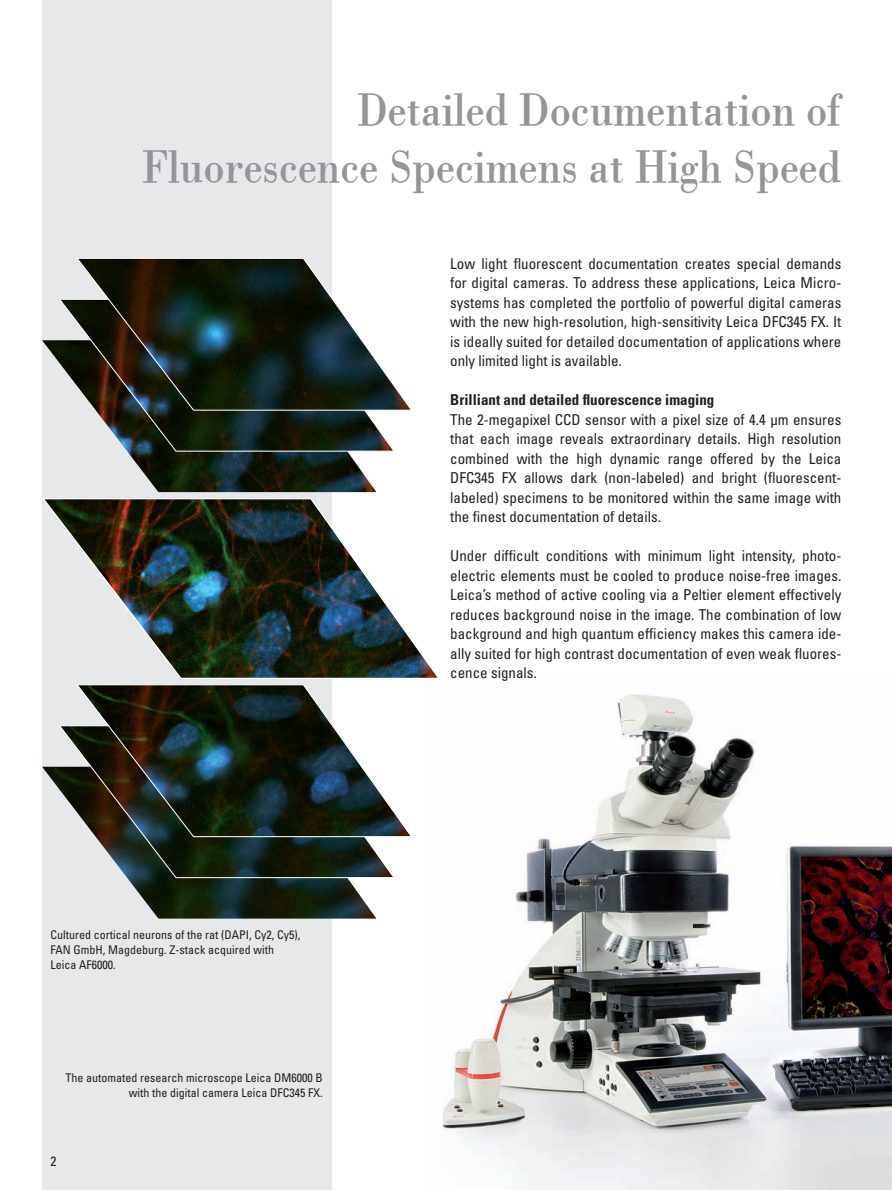
<style>
.page{position:relative;width:892px;height:1190px;background:#fff}
.page>*{position:absolute;margin:0;border:0;box-sizing:border-box;transform-origin:0 0}
.t1{font:47.25px/57px "Leicana";color:#939598;text-align:right}
.t2{font:condensed 15px/19.5px "Univers LT Std";color:#231f20;text-align:justify}
.t3{font:700 condensed 15px "Univers LT Std";color:#231f20}
.t4{font:condensed 13.5px "Univers LT Std";color:#231f20}
.t5{font:condensed 12px/15px "Univers LT Std";color:#231f20;text-align:right}
</style>
<div class="page">
<img style="left:442px;top:694px;width:450px;height:496px">
<div style="left:42px;top:0;width:289px;height:1190px;background:#e7e8e9"></div>
<img style="left:42px;top:767px;width:334px;height:151px">
<svg style="left:58px;top:725px;width:336px;height:154px"></svg>
<svg style="left:75px;top:684px;width:336px;height:154px"></svg>
<img style="left:42px;top:340px;width:334px;height:152px">
<svg style="left:58px;top:299px;width:335px;height:153px"></svg>
<svg style="left:75px;top:257px;width:336px;height:155px"></svg>
<img style="left:42px;top:497px;width:396px;height:183px">
<h1 class="t1" style="left:142px;top:80px;width:701px">Detailed Documentation of<br>Fluorescence Specimens at High Speed</h1>
<p class="t5" style="left:51px;top:927px;width:251px;text-align:left">Cultured cortical neurons of the rat (DAPI, Cy2, Cy5),<br>FAN GmbH, Magdeburg. Z-stack acquired with<br>Leica AF6000.</p>
<p class="t5" style="left:65px;top:1071px;width:259px">The automated research microscope Leica DM6000 B with the digital camera Leica DFC345 FX.</p>
<p class="t4" style="left:51px;top:1156px;width:7px">2</p>
<p class="t2" style="left:450px;top:255px;width:393px">Low light fluorescent documentation creates special demands for digital cameras. To address these applications, Leica Micro&shy;systems has completed the portfolio of powerful digital cameras with the new high-resolution, high-sensitivity Leica DFC345 FX. It is ideally suited for detailed documentation of applications where only limited light is available.</p>
<p class="t3" style="left:450px;top:394px;width:266px">Brilliant and detailed fluorescence imaging</p>
<p class="t2" style="left:450px;top:411px;width:393px">The 2-megapixel CCD sensor with a pixel size of 4.4 µm ensures that each image reveals extraordinary details. High resolution combined with the high dynamic range offered by the Leica DFC345 FX allows dark (non-labeled) and bright (fluorescent&shy;labeled) specimens to be monitored within the same image with the finest documentation of details.</p>
<p class="t2" style="left:450px;top:547px;width:393px">Under difficult conditions with minimum light intensity, photo&shy;electric elements must be cooled to produce noise-free images.<br>Leica’s method of active cooling via a Peltier element effectively reduces background noise in the image. The combination of low background and high quantum efficiency makes this camera ide&shy;ally suited for high contrast documentation of even weak fluores&shy;cence signals.</p>
</div>
